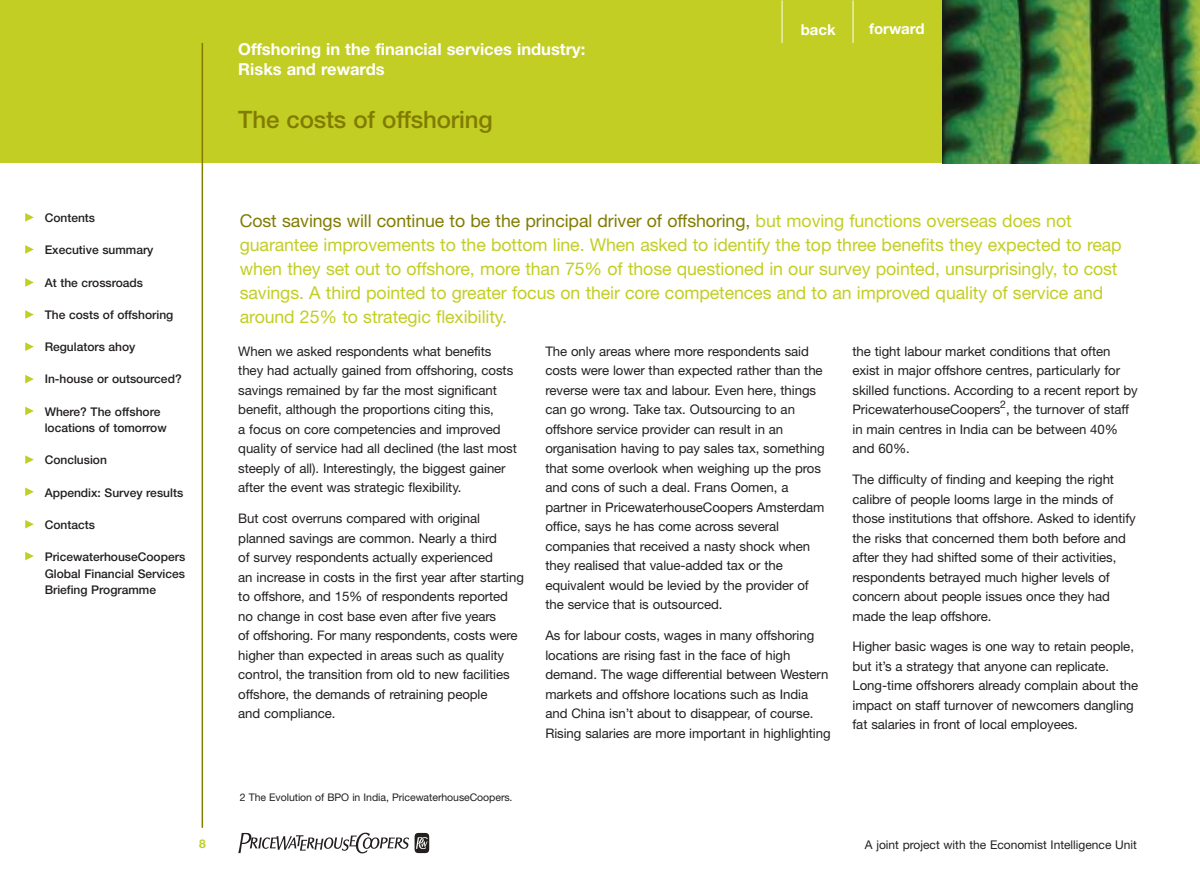
<style>
.page{position:relative;width:1200px;height:893px;background:#fff}
.page>*{position:absolute;margin:0;border:0;box-sizing:border-box;transform-origin:0 0}
.t1{font:500 24px "Helvetica Neue";letter-spacing:-.005em;color:#817c00}
.t2{font:17.7px/24px "Helvetica Neue";letter-spacing:-.005em;color:#c2ce23}
.t3{font:700 16.5px/19.8px "Helvetica Neue";color:#fff}
.t4{font:700 15px "Helvetica Neue";color:#fff}
.t5{font:13.2px/19.5px "Helvetica Neue";letter-spacing:-.005em;color:#231f1f}
.t6{font:500 12px/16.5px "Helvetica Neue";color:#231f1f}
.t7{font:12px "Helvetica Neue";color:#231f1f}
.t8{font:700 12px "Helvetica Neue";color:#c2ce23}
.t9{font:10.5px "Helvetica Neue";letter-spacing:-.005em;color:#231f1f}
.s1{color:#817c00}
</style>
<div class="page">
<svg style="left:238px;top:833px;width:191px;height:20px"></svg>
<div style="left:0;top:0;width:1199px;height:163px;background:#c2ce23"></div>
<hr style="left:852px;top:0;width:1px;height:43px;background:#fff">
<hr style="left:781px;top:0;width:1px;height:43px;background:#fff">
<hr style="left:201px;top:43px;width:2px;height:785px;background:#817c00">
<img style="left:942px;top:0;width:257px;height:163px">
<svg style="left:25px;top:245px;width:9px;height:9px"></svg>
<svg style="left:25px;top:213px;width:9px;height:9px"></svg>
<svg style="left:25px;top:278px;width:9px;height:9px"></svg>
<svg style="left:25px;top:342px;width:9px;height:9px"></svg>
<svg style="left:25px;top:375px;width:9px;height:8px"></svg>
<svg style="left:25px;top:407px;width:9px;height:8px"></svg>
<svg style="left:25px;top:310px;width:9px;height:9px"></svg>
<svg style="left:25px;top:487px;width:9px;height:9px"></svg>
<svg style="left:25px;top:520px;width:9px;height:8px"></svg>
<svg style="left:25px;top:552px;width:9px;height:8px"></svg>
<svg style="left:25px;top:455px;width:9px;height:9px"></svg>
<p class="t3" style="left:238px;top:40px;width:348px">Offshoring in the financial services industry:<br>Risks and rewards</p>
<h1 class="t1" style="left:238px;top:110px;width:256px">The costs of offshoring</h1>
<p class="t4" style="left:800px;top:24px;width:36px">back</p>
<p class="t4" style="left:868px;top:23px;width:57px">forward</p>
<p class="t6" style="left:45px;top:211px;width:52px">Contents</p>
<p class="t6" style="left:45px;top:243px;width:110px">Executive summary</p>
<p class="t6" style="left:45px;top:275px;width:100px">At the crossroads</p>
<p class="t6" style="left:45px;top:308px;width:130px">The costs of offshoring</p>
<p class="t6" style="left:45px;top:340px;width:92px">Regulators ahoy</p>
<p class="t6" style="left:45px;top:372px;width:138px">In-house or outsourced?</p>
<p class="t6" style="left:45px;top:404px;width:124px">Where? The offshore locations of tomorrow</p>
<p class="t6" style="left:45px;top:453px;width:64px">Conclusion</p>
<p class="t6" style="left:45px;top:485px;width:140px">Appendix: Survey results</p>
<p class="t6" style="left:45px;top:518px;width:52px">Contacts</p>
<p class="t6" style="left:45px;top:550px;width:142px;text-align:justify">PricewaterhouseCoopers Global Financial Services Briefing Programme</p>
<p class="t2" style="left:240px;top:211px;width:883px"><span class="s1">Cost savings will continue to be the principal driver of offshoring,</span> but moving functions overseas does not guarantee improvements to the bottom line. When asked to identify the top three benefits they expected to reap when they set out to offshore, more than 75% of those questioned in our survey pointed, unsurprisingly, to cost savings. A third pointed to greater focus on their core competences and to an improved quality of service and around 25% to strategic flexibility.</p>
<p class="t5" style="left:238px;top:343px;width:280px">When we asked respondents what benefits they had actually gained from offshoring, costs savings remained by far the most significant benefit, although the proportions citing this,<br>a focus on core competencies and improved quality of service had all declined (the last most steeply of all). Interestingly, the biggest gainer after the event was strategic flexibility.</p>
<p class="t5" style="left:238px;top:510px;width:287px">But cost overruns compared with original planned savings are common. Nearly a third<br>of survey respondents actually experienced<br>an increase in costs in the first year after starting to offshore, and 15% of respondents reported no change in cost base even after five years<br>of offshoring. For many respondents, costs were higher than expected in areas such as quality control, the transition from old to new facilities offshore, the demands of retraining people<br>and compliance.</p>
<p class="t5" style="left:545px;top:343px;width:281px">The only areas where more respondents said costs were lower than expected rather than the reverse were tax and labour. Even here, things can go wrong. Take tax. Outsourcing to an offshore service provider can result in an organisation having to pay sales tax, something that some overlook when weighing up the pros and cons of such a deal. Frans Oomen, a partner in PricewaterhouseCoopers Amsterdam office, says he has come across several companies that received a nasty shock when they realised that value-added tax or the equivalent would be levied by the provider of the service that is outsourced.</p>
<p class="t5" style="left:545px;top:627px;width:287px">As for labour costs, wages in many offshoring locations are rising fast in the face of high demand. The wage differential between Western markets and offshore locations such as India and China isn’t about to disappear, of course.<br>Rising salaries are more important in highlighting</p>
<p class="t5" style="left:852px;top:343px;width:287px">the tight labour market conditions that often exist in major offshore centres, particularly for skilled functions. According to a recent report by PricewaterhouseCoopers , the turnover of staff</p>
<p class="t9" style="left:999px;top:401px;width:7px">2</p>
<p class="t5" style="left:852px;top:421px;width:267px">in main centres in India can be between 40% and 60%.</p>
<p class="t5" style="left:852px;top:471px;width:285px">The difficulty of finding and keeping the right calibre of people looms large in the minds of those institutions that offshore. Asked to identify the risks that concerned them both before and after they had shifted some of their activities, respondents betrayed much higher levels of concern about people issues once they had made the leap offshore.</p>
<p class="t5" style="left:852px;top:638px;width:287px">Higher basic wages is one way to retain people, but it’s a strategy that anyone can replicate.<br>Long-time offshorers already complain about the impact on staff turnover of newcomers dangling fat salaries in front of local employees.</p>
<p class="t9" style="left:240px;top:794px;width:274px">2 The Evolution of BPO in India, PricewaterhouseCoopers.</p>
<p class="t8" style="left:199px;top:839px;width:8px">8</p>
<p class="t7" style="left:864px;top:840px;width:273px">A joint project with the Economist Intelligence Unit</p>
</div>
